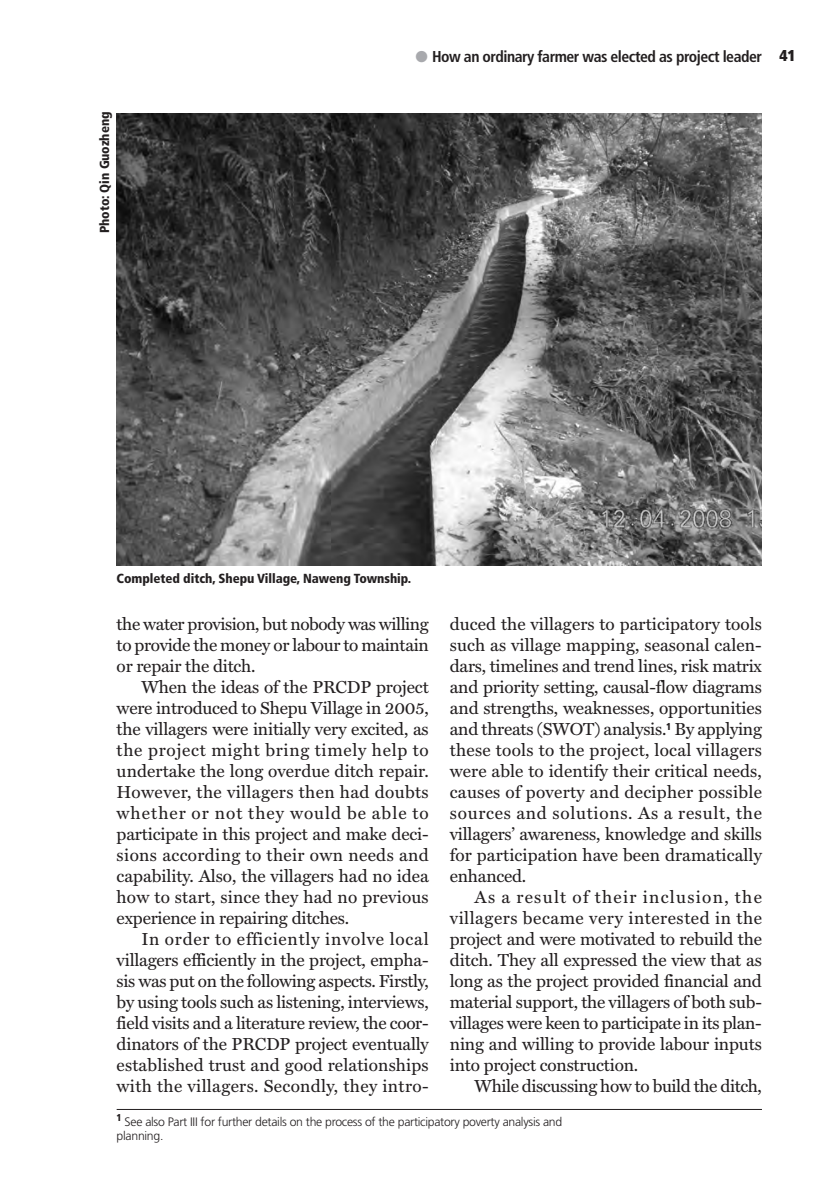
<style>
.page{position:relative;width:829px;height:1191px;background:#fff}
.page>*{position:absolute;margin:0;border:0;box-sizing:border-box;transform-origin:0 0}
.t1{font:17.5px "Miller Text";letter-spacing:-.01em;color:#231f20}
.t2{font:17.5px "Miller Text";letter-spacing:.02em;color:#231f20}
.t3{font:17.5px "Miller Text";letter-spacing:.015em;color:#231f20}
.t4{font:17.5px "Miller Text";letter-spacing:.01em;color:#231f20}
.t5{font:17.5px "Miller Text";letter-spacing:.04em;color:#231f20}
.t6{font:17.5px "Miller Text";letter-spacing:.03em;color:#231f20}
.t7{font:17.5px "Miller Text";letter-spacing:.045em;color:#231f20}
.t8{font:17.5px "Miller Text";letter-spacing:.055em;color:#231f20}
.t9{font:17.5px "Miller Text";letter-spacing:.075em;color:#231f20}
.t10{font:700 condensed 15.75px "Frutiger";letter-spacing:-.03em;color:#231f20}
.t11{font:900 condensed 13.12px "Frutiger";letter-spacing:-.005em;color:#231f20}
.t12{font:300 12.25px/14px "Frutiger";letter-spacing:-.025em;color:#231f20}
.s1{color:#a8a9ad}
.s2{font-weight:900}
</style>
<div class="page">
<img style="left:117px;top:114px;width:644px;height:452px">
<hr style="left:117px;top:1109px;width:644px;height:1px;background:#231f20">
<p class="t11" style="left:99px;top:233px;width:123px;rotate:-90deg">Photo: Qin Guozheng</p>
<p class="t10" style="left:415px;top:50px;width:381px"><span class="s1">●</span> How an ordinary farmer was elected as project leader <span class="s2">41</span></p>
<p class="t11" style="left:117px;top:573px;width:296px">Completed ditch, Shepu Village, Naweng Township.</p>
<p class="t1" style="left:117px;top:617px;width:313px">the water provision, but nobody was willing</p>
<p class="t1" style="left:117px;top:638px;width:313px">to provide the money or labour to maintain</p>
<p class="t1" style="left:117px;top:659px;width:140px">or repair the ditch.</p>
<p class="t1" style="left:141px;top:680px;width:289px">When the ideas of the PRCDP project</p>
<p class="t1" style="left:117px;top:701px;width:313px">were introduced to Shepu Village in 2005,</p>
<p class="t1" style="left:117px;top:722px;width:313px">the villagers were initially very excited, as</p>
<p class="t5" style="left:117px;top:743px;width:313px">the project might bring timely help to</p>
<p class="t1" style="left:117px;top:764px;width:313px">undertake the long overdue ditch repair.</p>
<p class="t2" style="left:117px;top:785px;width:313px">However, the villagers then had doubts</p>
<p class="t8" style="left:117px;top:806px;width:313px">whether or not they would be able to</p>
<p class="t1" style="left:117px;top:827px;width:313px">participate in this project and make deci-</p>
<p class="t2" style="left:117px;top:848px;width:313px">sions according to their own needs and</p>
<p class="t1" style="left:117px;top:869px;width:313px">capability. Also, the villagers had no idea</p>
<p class="t4" style="left:117px;top:890px;width:313px">how to start, since they had no previous</p>
<p class="t1" style="left:117px;top:911px;width:234px">experience in repairing ditches.</p>
<p class="t7" style="left:141px;top:932px;width:289px">In order to efficiently involve local</p>
<p class="t1" style="left:117px;top:953px;width:313px">villagers efficiently in the project, empha-</p>
<p class="t1" style="left:117px;top:974px;width:313px">sis was put on the following aspects. Firstly,</p>
<p class="t1" style="left:117px;top:995px;width:313px">by using tools such as listening, interviews,</p>
<p class="t1" style="left:117px;top:1016px;width:313px">field visits and a literature review, the coor-</p>
<p class="t1" style="left:117px;top:1037px;width:313px">dinators of the PRCDP project eventually</p>
<p class="t4" style="left:117px;top:1058px;width:313px">established trust and good relationships</p>
<p class="t2" style="left:117px;top:1079px;width:313px">with the villagers. Secondly, they intro-</p>
<p class="t1" style="left:450px;top:617px;width:313px">duced the villagers to participatory tools</p>
<p class="t1" style="left:450px;top:638px;width:313px">such as village mapping, seasonal calen-</p>
<p class="t1" style="left:450px;top:659px;width:313px">dars, timelines and trend lines, risk matrix</p>
<p class="t1" style="left:450px;top:680px;width:313px">and priority setting, causal-flow diagrams</p>
<p class="t1" style="left:450px;top:701px;width:313px">and strengths, weaknesses, opportunities</p>
<p class="t1" style="left:450px;top:722px;width:313px">and threats (SWOT) analysis.<sup>1</sup> By applying</p>
<p class="t3" style="left:450px;top:743px;width:313px">these tools to the project, local villagers</p>
<p class="t1" style="left:450px;top:764px;width:313px">were able to identify their critical needs,</p>
<p class="t3" style="left:450px;top:785px;width:313px">causes of poverty and decipher possible</p>
<p class="t5" style="left:450px;top:806px;width:313px">sources and solutions. As a result, the</p>
<p class="t1" style="left:450px;top:827px;width:313px">villagers’ awareness, knowledge and skills</p>
<p class="t1" style="left:450px;top:848px;width:313px">for participation have been dramatically</p>
<p class="t1" style="left:450px;top:869px;width:78px">enhanced.</p>
<p class="t9" style="left:474px;top:890px;width:289px">As a result of their inclusion, the</p>
<p class="t6" style="left:450px;top:911px;width:313px">villagers became very interested in the</p>
<p class="t1" style="left:450px;top:932px;width:313px">project and were motivated to rebuild the</p>
<p class="t1" style="left:450px;top:953px;width:313px">ditch. They all expressed the view that as</p>
<p class="t1" style="left:450px;top:974px;width:313px">long as the project provided financial and</p>
<p class="t1" style="left:450px;top:995px;width:313px">material support, the villagers of both sub-</p>
<p class="t1" style="left:450px;top:1016px;width:313px">villages were keen to participate in its plan-</p>
<p class="t1" style="left:450px;top:1037px;width:313px">ning and willing to provide labour inputs</p>
<p class="t1" style="left:450px;top:1058px;width:190px">into project construction.</p>
<p class="t1" style="left:474px;top:1079px;width:289px">While discussing how to build the ditch,</p>
<p class="t12" style="left:117px;top:1116px;width:447px"><sup>1</sup> See also Part III for further details on the process of the participatory poverty analysis and planning.</p>
</div>
